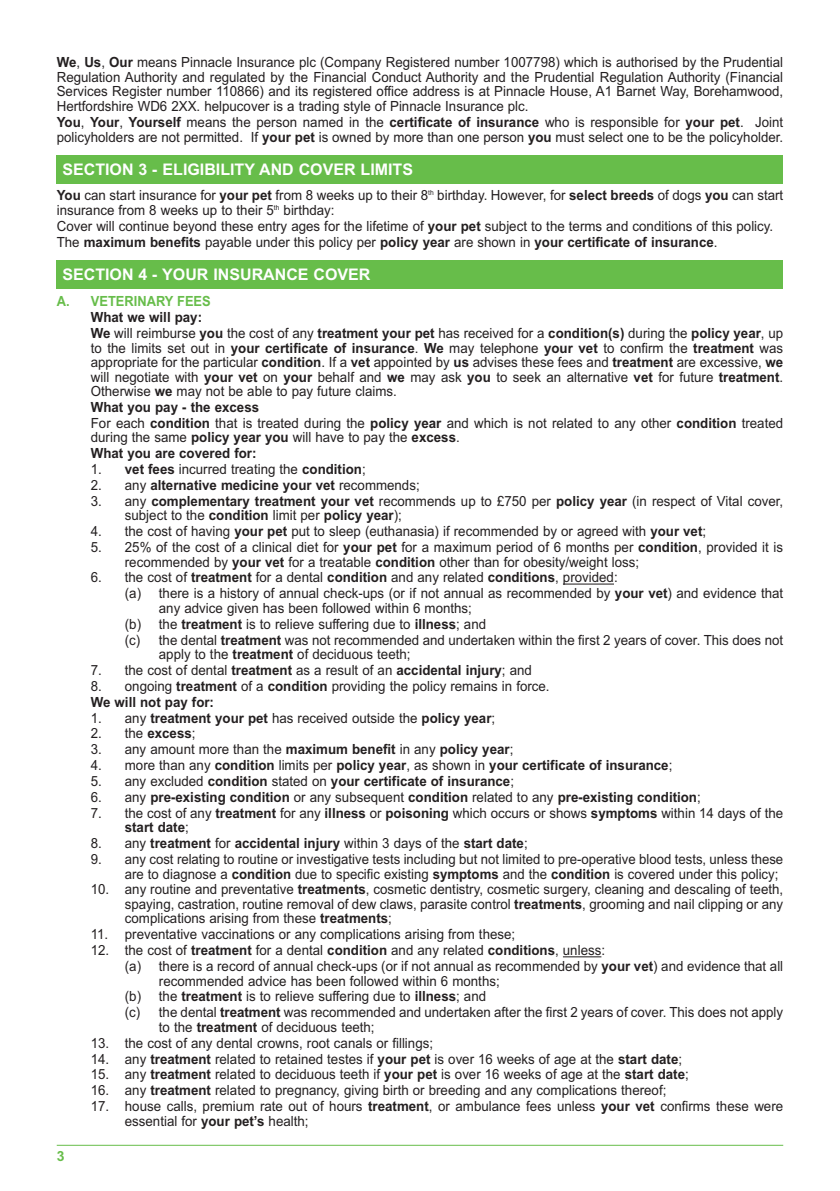
<style>
.page{position:relative;width:840px;height:1191px;background:#fff}
.page>*{position:absolute;margin:0;border:0;box-sizing:border-box;transform-origin:0 0}
.t1{font:700 16px "Arial";color:#fff}
.t2{font:14px/14.4px "Arial";color:#231f20;scale:.95 1}
.t3{font:700 14px/15.8px "Arial";color:#231f20;scale:.95 1}
.t4{font:700 14px "Arial";color:#67bd4a;scale:.92 1}
.t5{font:700 14px "Arial";color:#67bd4a}
.s1{font-weight:700}
.s2{font-weight:400}
</style>
<div class="page">
<hr style="left:57px;top:1145px;width:725px;height:1px;background:#67bd4a">
<hr style="left:562px;top:583px;width:51px;height:1px;background:#231f20">
<hr style="left:562px;top:956px;width:39px;height:1px;background:#231f20">
<div style="left:57px;top:155px;width:725px;height:29px;background:#67bd4a"></div>
<div style="left:57px;top:261px;width:725px;height:28px;background:#67bd4a"></div>
<p class="t2" style="left:57px;top:55px;width:765px;text-align:justify"><span class="s1">We</span>, <span class="s1">Us</span>, <span class="s1">Our</span> means Pinnacle Insurance plc (Company Registered number 1007798) which is authorised by the Prudential Regulation Authority and regulated by the Financial Conduct Authority and the Prudential Regulation Authority (Financial Services Register number 110866) and its registered office address is at Pinnacle House, A1 Barnet Way, Borehamwood, Hertfordshire WD6 2XX. helpucover is a trading style of Pinnacle Insurance plc.</p>
<p class="t2" style="left:57px;top:115px;width:765px"><span class="s1">You</span>, <span class="s1">Your</span>, <span class="s1">Yourself</span> means the person named in the <span class="s1">certificate of insurance</span> who is responsible for <span class="s1">your pet</span>. Joint policyholders are not permitted. If <span class="s1">your pet</span> is owned by more than one person <span class="s1">you</span> must select one to be the policyholder.</p>
<p class="t1" style="left:62px;top:160px;width:352px">SECTION 3 - ELIGIBILITY AND COVER LIMITS</p>
<p class="t2" style="left:57px;top:188px;width:765px"><span class="s1">You</span> can start insurance for <span class="s1">your pet</span> from 8 weeks up to their 8<sup>th</sup> birthday. However, for <span class="s1">select breeds</span> of dogs <span class="s1">you</span> can start insurance from 8 weeks up to their 5<sup>th</sup> birthday:</p>
<p class="t2" style="left:57px;top:218px;width:755px;line-height:16px">Cover will continue beyond these entry ages for the lifetime of <span class="s1">your pet</span> subject to the terms and conditions of this policy.<br>The <span class="s1">maximum benefits</span> payable under this policy per <span class="s1">policy year</span> are shown in <span class="s1">your certificate of insurance</span>.</p>
<p class="t1" style="left:62px;top:265px;width:309px">SECTION 4 - YOUR INSURANCE COVER</p>
<p class="t4" style="left:57px;top:293px;width:169px">A. VETERINARY FEES</p>
<p class="t3" style="left:91px;top:309px;width:730px">What we will pay:<br>We <span class="s2">will reimburse</span> you <span class="s2">the cost of any</span> treatment your pet <span class="s2">has received for a</span> condition(s) <span class="s2">during the</span> policy year<span class="s2">, up</span></p>
<p class="t2" style="left:91px;top:340px;width:730px;text-align:justify">to the limits set out in <span class="s1">your certificate of insurance</span>. <span class="s1">We</span> may telephone <span class="s1">your vet</span> to confirm the <span class="s1">treatment</span> was appropriate for the particular <span class="s1">condition</span>. If a <span class="s1">vet</span> appointed by <span class="s1">us</span> advises these fees and <span class="s1">treatment</span> are excessive, <span class="s1">we </span>will negotiate with <span class="s1">your vet</span> on <span class="s1">your</span> behalf and <span class="s1">we</span> may ask <span class="s1">you</span> to seek an alternative <span class="s1">vet</span> for future <span class="s1">treatment</span>.<br>Otherwise <span class="s1">we</span> may not be able to pay future claims.</p>
<p class="t2" style="left:91px;top:399px;width:730px;line-height:15.8px"><span class="s1">What you pay - the excess<br></span>For each <span class="s1">condition</span> that is treated during the <span class="s1">policy year</span> and which is not related to any other <span class="s1">condition</span> treated</p>
<p class="t3" style="left:91px;top:429px;width:389px"><span class="s2">during the same</span> policy year you <span class="s2">will have to pay the</span> excess<span class="s2">.<br></span>What you are covered for:</p>
<p class="t2" style="left:91px;top:462px;width:291px">1. <span class="s1">vet fees</span> incurred treating the <span class="s1">condition</span>;</p>
<p class="t3" style="left:91px;top:477px;width:347px"><span class="s2">2. any</span> alternative medicine your vet <span class="s2">recommends;</span></p>
<p class="t2" style="left:125px;top:494px;width:694px;text-indent:-34px">3. any <span class="s1">complementary treatment your vet</span> recommends up to £750 per <span class="s1">policy year</span> (in respect of Vital cover, subject to the <span class="s1">condition</span> limit per <span class="s1">policy year</span>);</p>
<p class="t2" style="left:91px;top:524px;width:649px">4. the cost of having <span class="s1">your pet</span> put to sleep (euthanasia) if recommended by or agreed with <span class="s1">your vet</span>;</p>
<p class="t2" style="left:125px;top:540px;width:694px;text-indent:-34px">5. 25% of the cost of a clinical diet for <span class="s1">your pet</span> for a maximum period of 6 months per <span class="s1">condition</span>, provided it is recommended by <span class="s1">your vet</span> for a treatable <span class="s1">condition</span> other than for obesity/weight loss;</p>
<p class="t2" style="left:125px;top:569px;width:694px;line-height:15.8px;text-indent:-34px">6. the cost of <span class="s1">treatment</span> for a dental <span class="s1">condition</span> and any related <span class="s1">conditions</span>, provided:<br>(a) there is a history of annual check-ups (or if not annual as recommended by <span class="s1">your vet</span>) and evidence that</p>
<p class="t2" style="left:125px;top:600px;width:694px;line-height:15.8px;text-indent:34px">any advice given has been followed within 6 months;<br>(b) the <span class="s1">treatment</span> is to relieve suffering due to <span class="s1">illness</span>; and<br>(c) the dental <span class="s1">treatment</span> was not recommended and undertaken within the first 2 years of cover. This does not</p>
<p class="t2" style="left:159px;top:647px;width:266px">apply to the <span class="s1">treatment</span> of deciduous teeth;</p>
<p class="t2" style="left:91px;top:663px;width:465px">7. the cost of dental <span class="s1">treatment</span> as a result of an <span class="s1">accidental injury</span>; and</p>
<p class="t2" style="left:91px;top:678px;width:484px;line-height:15.8px">8. ongoing <span class="s1">treatment</span> of a <span class="s1">condition</span> providing the policy remains in force.<br><span class="s1">We will not pay for:</span></p>
<p class="t2" style="left:91px;top:710px;width:427px">1. any <span class="s1">treatment your pet</span> has received outside the <span class="s1">policy year</span>;</p>
<p class="t2" style="left:91px;top:726px;width:112px">2. the <span class="s1">excess</span>;</p>
<p class="t2" style="left:91px;top:742px;width:446px">3. any amount more than the <span class="s1">maximum benefit</span> in any <span class="s1">policy year</span>;</p>
<p class="t3" style="left:91px;top:757px;width:613px"><span class="s2">4. more than any</span> condition <span class="s2">limits per</span> policy year<span class="s2">, as shown in</span> your certificate of insurance<span class="s2">;</span></p>
<p class="t3" style="left:91px;top:773px;width:447px"><span class="s2">5. any excluded</span> condition <span class="s2">stated on</span> your certificate of insurance<span class="s2">;</span></p>
<p class="t3" style="left:91px;top:789px;width:643px"><span class="s2">6. any</span> pre-existing condition <span class="s2">or any subsequent</span> condition <span class="s2">related to any</span> pre-existing condition<span class="s2">;</span></p>
<p class="t2" style="left:125px;top:806px;width:694px;text-indent:-34px">7. the cost of any <span class="s1">treatment</span> for any <span class="s1">illness</span> or <span class="s1">poisoning</span> which occurs or shows <span class="s1">symptoms</span> within 14 days of the <span class="s1">start date</span>;</p>
<p class="t3" style="left:91px;top:835px;width:461px"><span class="s2">8. any</span> treatment <span class="s2">for</span> accidental injury <span class="s2">within 3 days of the</span> start date<span class="s2">;</span></p>
<p class="t2" style="left:125px;top:852px;width:694px;text-indent:-34px">9. any cost relating to routine or investigative tests including but not limited to pre-operative blood tests, unless these are to diagnose a <span class="s1">condition</span> due to specific existing <span class="s1">symptoms</span> and the <span class="s1">condition</span> is covered under this policy;</p>
<p class="t2" style="left:125px;top:882px;width:694px;text-align:justify;text-indent:-34px">10. any routine and preventative <span class="s1">treatments</span>, cosmetic dentistry, cosmetic surgery, cleaning and descaling of teeth, spaying, castration, routine removal of dew claws, parasite control <span class="s1">treatments</span>, grooming and nail clipping or any complications arising from these <span class="s1">treatments</span>;</p>
<p class="t2" style="left:91px;top:927px;width:448px">11. preventative vaccinations or any complications arising from these;</p>
<p class="t2" style="left:125px;top:942px;width:694px;line-height:15.8px;text-indent:-34px">12. the cost of <span class="s1">treatment</span> for a dental <span class="s1">condition</span> and any related <span class="s1">conditions</span>, unless:<br>(a) there is a record of annual check-ups (or if not annual as recommended by <span class="s1">your vet</span>) and evidence that all</p>
<p class="t2" style="left:125px;top:972px;width:694px;line-height:15.8px;text-indent:34px">recommended advice has been followed within 6 months;<br>(b) the <span class="s1">treatment</span> is to relieve suffering due to <span class="s1">illness</span>; and<br>(c) the dental <span class="s1">treatment</span> was recommended and undertaken after the first 2 years of cover. This does not apply</p>
<p class="t2" style="left:159px;top:1019px;width:228px">to the <span class="s1">treatment</span> of deciduous teeth;</p>
<p class="t2" style="left:91px;top:1035px;width:361px">13. the cost of any dental crowns, root canals or fillings;</p>
<p class="t2" style="left:91px;top:1051px;width:623px">14. any <span class="s1">treatment</span> related to retained testes if <span class="s1">your pet</span> is over 16 weeks of age at the <span class="s1">start date</span>;</p>
<p class="t2" style="left:91px;top:1067px;width:630px">15. any <span class="s1">treatment</span> related to deciduous teeth if <span class="s1">your pet</span> is over 16 weeks of age at the <span class="s1">start date</span>;</p>
<p class="t2" style="left:91px;top:1083px;width:607px">16. any <span class="s1">treatment</span> related to pregnancy, giving birth or breeding and any complications thereof;</p>
<p class="t2" style="left:125px;top:1099px;width:694px;text-indent:-34px">17. house calls, premium rate out of hours <span class="s1">treatment</span>, or ambulance fees unless <span class="s1">your vet</span> confirms these were essential for <span class="s1">your pet’s</span> health;</p>
<p class="t5" style="left:57px;top:1147px;width:9px">3</p>
</div>
